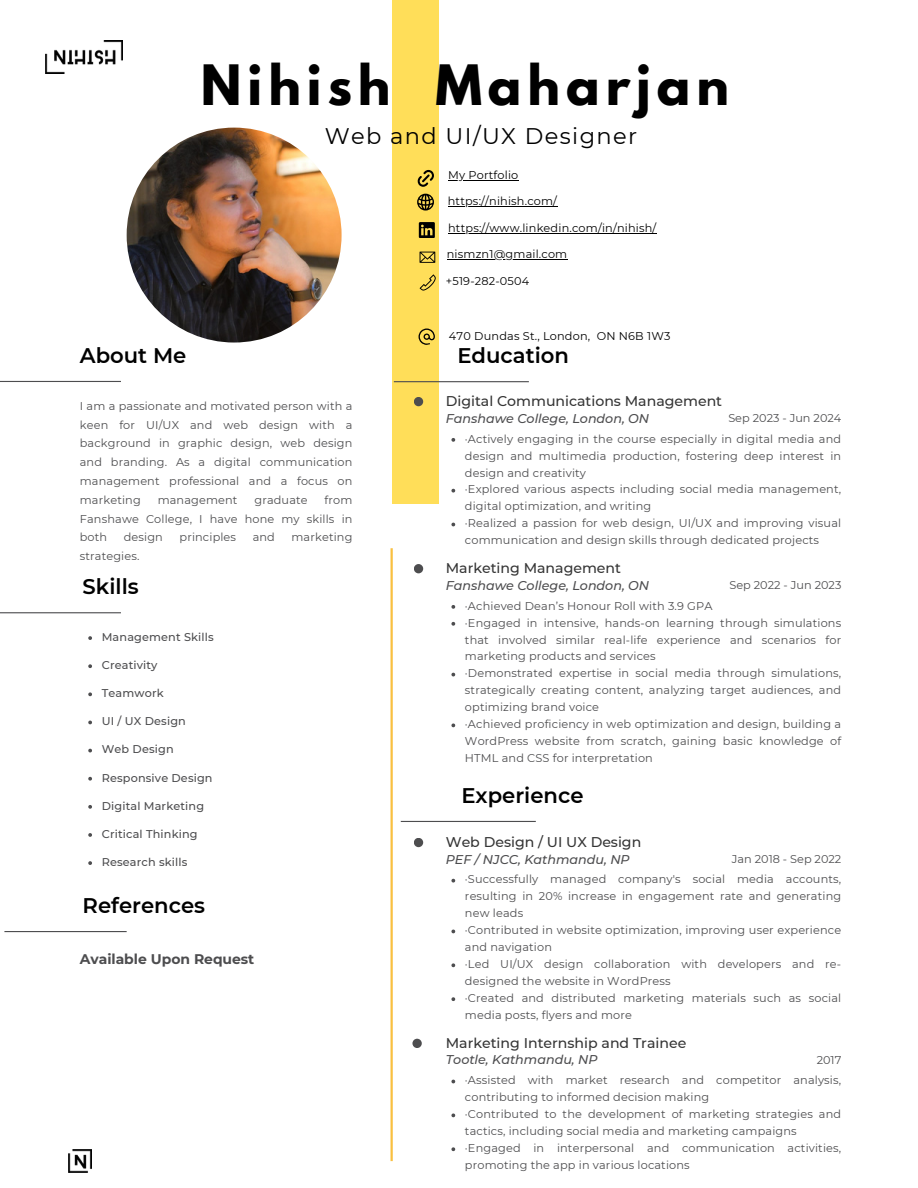
<style>
.page{position:relative;width:918px;height:1188px;background:#fff}
.page>*{position:absolute;margin:0;border:0;box-sizing:border-box;transform-origin:0 0}
.t1{font:700 49.35px "League Spartan";letter-spacing:.12em;color:#000}
.t2{font:22.5px "Montserrat";letter-spacing:.06em;color:#000}
.t3{font:600 21.15px "Montserrat";color:#000}
.t4{font:500 14.1px "Montserrat";color:#353535}
.t5{font:700 13.95px "Montserrat";color:#4d4d4f}
.t6{font:italic 500 12.75px "Montserrat";color:#4d4d4f}
.t7{font:11.25px/17px "Montserrat";letter-spacing:.015em;color:#4d4d4f}
.t8{font:11.25px "Montserrat";letter-spacing:.015em;color:#000}
.t9{font:500 11.25px "Montserrat";letter-spacing:.015em;color:#4d4d4f}
</style>
<div class="page">
<div style="left:393px;top:0;width:46px;height:503px;background:#ffde59"></div>
<img style="left:127px;top:128px;width:214px;height:215px;border-radius:50%">
<hr style="left:0;top:381px;width:121px;height:1px;background:#4d4d4f">
<hr style="left:0;top:612px;width:121px;height:1px;background:#4d4d4f">
<hr style="left:4px;top:931px;width:123px;height:1px;background:#4d4d4f">
<div style="left:414px;top:397px;width:9px;height:9px;background:#4d4d4f;border-radius:50%"></div>
<div style="left:414px;top:564px;width:9px;height:9px;background:#4d4d4f;border-radius:50%"></div>
<hr style="left:394px;top:381px;width:135px;height:1px;background:#4d4d4f">
<hr style="left:401px;top:821px;width:135px;height:1px;background:#4d4d4f">
<img style="left:45px;top:41px;width:78px;height:32px">
<img style="left:68px;top:1149px;width:24px;height:24px">
<div style="left:414px;top:838px;width:9px;height:9px;background:#4d4d4f;border-radius:50%"></div>
<div style="left:412px;top:1039px;width:10px;height:9px;background:#4d4d4f;border-radius:50%"></div>
<hr style="left:391px;top:548px;width:2px;height:613px;background:#f9c041">
<svg style="left:419px;top:222px;width:16px;height:16px"></svg>
<hr style="left:448px;top:233px;width:209px;height:1px;background:#000">
<svg style="left:420px;top:274px;width:16px;height:17px"></svg>
<svg style="left:420px;top:252px;width:15px;height:11px"></svg>
<hr style="left:447px;top:259px;width:120px;height:1px;background:#000">
<svg style="left:88px;top:636px;width:4px;height:4px"></svg>
<svg style="left:88px;top:664px;width:4px;height:4px"></svg>
<svg style="left:88px;top:692px;width:4px;height:4px"></svg>
<svg style="left:88px;top:721px;width:4px;height:3px"></svg>
<svg style="left:88px;top:749px;width:4px;height:3px"></svg>
<svg style="left:88px;top:777px;width:4px;height:4px"></svg>
<svg style="left:88px;top:805px;width:4px;height:4px"></svg>
<svg style="left:88px;top:833px;width:4px;height:4px"></svg>
<svg style="left:88px;top:861px;width:4px;height:4px"></svg>
<svg style="left:451px;top:438px;width:4px;height:4px"></svg>
<svg style="left:451px;top:489px;width:4px;height:4px"></svg>
<svg style="left:451px;top:523px;width:4px;height:3px"></svg>
<svg style="left:451px;top:605px;width:4px;height:4px"></svg>
<svg style="left:451px;top:622px;width:4px;height:4px"></svg>
<svg style="left:451px;top:673px;width:4px;height:3px"></svg>
<svg style="left:451px;top:724px;width:4px;height:3px"></svg>
<svg style="left:451px;top:879px;width:4px;height:4px"></svg>
<svg style="left:451px;top:930px;width:4px;height:3px"></svg>
<svg style="left:451px;top:963px;width:4px;height:4px"></svg>
<svg style="left:451px;top:997px;width:4px;height:4px"></svg>
<svg style="left:451px;top:1080px;width:4px;height:3px"></svg>
<svg style="left:451px;top:1114px;width:4px;height:3px"></svg>
<svg style="left:451px;top:1147px;width:4px;height:4px"></svg>
<svg style="left:419px;top:329px;width:16px;height:16px"></svg>
<svg style="left:417px;top:194px;width:17px;height:17px"></svg>
<hr style="left:448px;top:206px;width:109px;height:1px;background:#000">
<svg style="left:417px;top:170px;width:17px;height:17px"></svg>
<hr style="left:448px;top:180px;width:70px;height:1px;background:#000">
<p class="t1" style="left:201px;top:61px;width:530px">Nihish Maharjan</p>
<p class="t2" style="left:325px;top:122px;width:314px">Web and UI/UX Designer</p>
<p class="t8" style="left:448px;top:169px;width:72px">My Portfolio</p>
<p class="t8" style="left:448px;top:194px;width:111px">https://nihish.com/</p>
<p class="t8" style="left:448px;top:221px;width:210px">https://www.linkedin.com/in/nihish/</p>
<p class="t8" style="left:447px;top:247px;width:122px">nismzn1@gmail.com</p>
<p class="t8" style="left:446px;top:274px;width:85px">+519-282-0504</p>
<p class="t3" style="left:80px;top:343px;width:108px">About Me</p>
<p class="t7" style="left:80px;top:396px;width:274px;line-height:18.8px;text-align:justify">I am a passionate and motivated person with a keen for UI/UX and web design with a background in graphic design, web design and branding. As a digital communication management professional and a focus on marketing</p>
<p class="t7" style="left:80px;top:490px;width:274px;line-height:18.8px;text-align:justify;text-indent:245px">from Fanshawe College, I have hone my skills in both</p>
<p class="t7" style="left:158px;top:491px;width:81px">management</p>
<p class="t7" style="left:254px;top:491px;width:55px">graduate</p>
<p class="t7" style="left:124px;top:529px;width:41px">design</p>
<p class="t7" style="left:180px;top:529px;width:58px">principles</p>
<p class="t7" style="left:253px;top:529px;width:24px">and</p>
<p class="t7" style="left:292px;top:529px;width:62px">marketing</p>
<p class="t7" style="left:80px;top:548px;width:61px">strategies.</p>
<p class="t3" style="left:83px;top:574px;width:58px">Skills</p>
<p class="t9" style="left:102px;top:630px;width:113px">Management Skills</p>
<p class="t9" style="left:102px;top:658px;width:57px">Creativity</p>
<h2 class="t9" style="left:102px;top:686px;width:63px">Teamwork</h2>
<h2 class="t9" style="left:102px;top:714px;width:86px">UI / UX Design</h2>
<p class="t9" style="left:102px;top:743px;width:73px">Web Design</p>
<p class="t9" style="left:102px;top:771px;width:112px">Responsive Design</p>
<p class="t9" style="left:102px;top:799px;width:104px">Digital Marketing</p>
<p class="t9" style="left:102px;top:827px;width:97px">Critical Thinking</p>
<p class="t9" style="left:102px;top:855px;width:87px">Research skills</p>
<p class="t3" style="left:83px;top:893px;width:124px">References</p>
<p class="t5" style="left:80px;top:951px;width:176px">Available Upon Request</p>
<p class="t8" style="left:449px;top:329px;width:223px">470 Dundas St., London, ON N6B 1W3</p>
<p class="t3" style="left:457px;top:343px;width:113px">Education</p>
<p class="t4" style="left:446px;top:392px;width:278px">Digital Communications Management</p>
<p class="t6" style="left:446px;top:410px;width:205px">Fanshawe College, London, ON</p>
<p class="t7" style="left:728px;top:410px;width:115px">Sep 2023 - Jun 2024</p>
<p class="t7" style="left:465px;top:430px;width:378px;text-align:justify">·Actively engaging in the course especially in digital media and design and multimedia production, fostering deep interest in design and creativity</p>
<p class="t7" style="left:465px;top:481px;width:378px">·Explored various aspects including social media management, digital optimization, and writing</p>
<h2 class="t7" style="left:465px;top:515px;width:378px">·Realized a passion for web design, UI/UX and improving visual communication and design skills through dedicated projects</h2>
<p class="t4" style="left:446px;top:559px;width:177px">Marketing Management</p>
<p class="t6" style="left:446px;top:577px;width:205px">Fanshawe College, London, ON</p>
<p class="t7" style="left:729px;top:577px;width:113px">Sep 2022 - Jun 2023</p>
<p class="t7" style="left:465px;top:597px;width:249px">·Achieved Dean’s Honour Roll with 3.9 GPA</p>
<p class="t7" style="left:465px;top:614px;width:378px;text-align:justify">·Engaged in intensive, hands-on learning through simulations that involved similar real-life experience and scenarios for marketing products and services</p>
<p class="t7" style="left:465px;top:665px;width:378px;text-align:justify">·Demonstrated expertise in social media through simulations, strategically creating content, analyzing target audiences, and optimizing brand voice</p>
<p class="t7" style="left:465px;top:716px;width:378px;text-align:justify">·Achieved proficiency in web optimization and design, building a WordPress website from scratch, gaining basic knowledge of HTML and CSS for interpretation</p>
<h4 class="t3" style="left:461px;top:783px;width:124px">Experience</h4>
<p class="t4" style="left:446px;top:833px;width:197px">Web Design / UI UX Design</p>
<p class="t6" style="left:446px;top:851px;width:186px">PEF / NJCC, Kathmandu, NP</p>
<p class="t7" style="left:732px;top:851px;width:111px">Jan 2018 - Sep 2022</p>
<p class="t7" style="left:465px;top:871px;width:378px;text-align:justify">·Successfully managed company's social media accounts, resulting in 20% increase in engagement rate and generating new leads</p>
<p class="t7" style="left:465px;top:922px;width:378px">·Contributed in website optimization, improving user experience and navigation</p>
<p class="t7" style="left:465px;top:956px;width:378px">·Led UI/UX design collaboration with developers and re&shy;designed the website in WordPress</p>
<p class="t7" style="left:465px;top:989px;width:378px">·Created and distributed marketing materials such as social media posts, flyers and more</p>
<p class="t4" style="left:446px;top:1034px;width:242px">Marketing Internship and Trainee</p>
<h2 class="t6" style="left:446px;top:1052px;width:153px">Tootle, Kathmandu, NP</h2>
<p class="t7" style="left:817px;top:1052px;width:26px">2017</p>
<h2 class="t7" style="left:465px;top:1072px;width:378px">·Assisted with market research and competitor analysis, contributing to informed decision making</h2>
<p class="t7" style="left:465px;top:1106px;width:378px">·Contributed to the development of marketing strategies and tactics, including social media and marketing campaigns</p>
<h4 class="t7" style="left:465px;top:1140px;width:378px">·Engaged in interpersonal and communication activities, promoting the app in various locations</h4>
</div>
